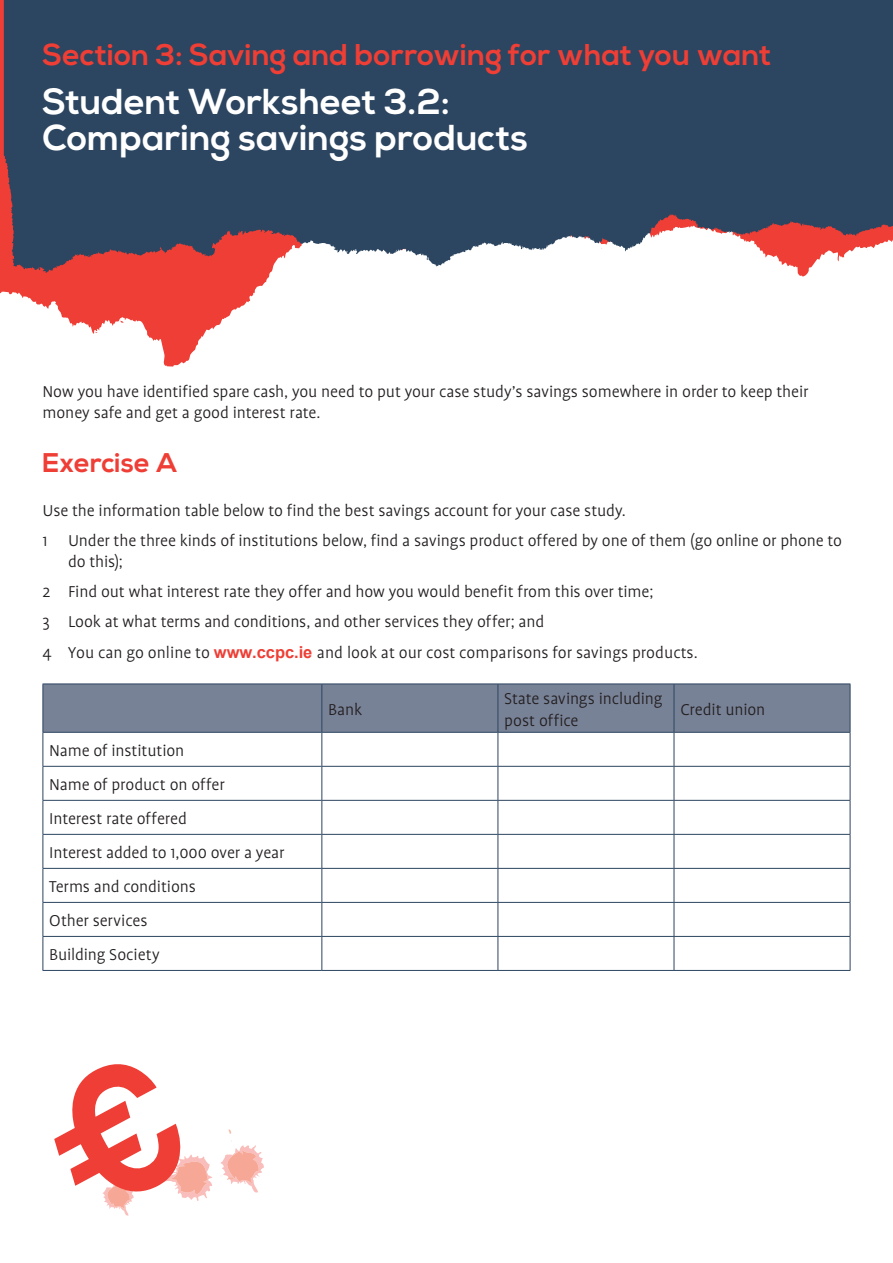
<style>
.page{position:relative;width:893px;height:1263px;background:#fff}
.page>*{position:absolute;margin:0;border:0;box-sizing:border-box;transform-origin:0 0}
.t1{font:700 36px/36px "Nexa";letter-spacing:.005em;color:#fff}
.t2{font:700 30px "Nexa";letter-spacing:.005em;color:#ee3e35}
.t3{font:700 27px "Nexa";color:#ee3e35}
.t4{font:300 18px/34px "Profile";letter-spacing:-.005em;color:#231f20}
.s1{font-family:"Arial";font-weight:700;font-size:16.5px;color:#ee3e35}
</style>
<div class="page">
<svg style="left:0;top:257px;width:808px;height:110px"></svg>
<svg style="left:4px;top:0;width:889px;height:273px;background:#435168"></svg>
<svg style="left:370px;top:233px;width:8px;height:7px"></svg>
<svg style="left:538px;top:221px;width:10px;height:5px"></svg>
<svg style="left:263px;top:220px;width:3px;height:4px"></svg>
<div style="left:44px;top:684px;width:806px;height:48px;background:#788297"></div>
<hr style="left:43px;top:684px;width:1px;height:48px;background:#2c4560">
<hr style="left:43px;top:683px;width:279px;height:1px;background:#2c4560">
<hr style="left:321px;top:684px;width:1px;height:48px;background:#2c4560">
<hr style="left:322px;top:683px;width:176px;height:1px;background:#2c4560">
<hr style="left:498px;top:684px;width:1px;height:48px;background:#2c4560">
<hr style="left:498px;top:683px;width:176px;height:1px;background:#2c4560">
<hr style="left:674px;top:684px;width:1px;height:48px;background:#2c4560">
<hr style="left:674px;top:683px;width:176px;height:1px;background:#2c4560">
<hr style="left:850px;top:684px;width:1px;height:48px;background:#2c4560">
<hr style="left:43px;top:733px;width:1px;height:33px;background:#2c4560">
<hr style="left:43px;top:732px;width:279px;height:1px;background:#2c4560">
<hr style="left:321px;top:733px;width:1px;height:33px;background:#2c4560">
<hr style="left:322px;top:732px;width:176px;height:1px;background:#2c4560">
<hr style="left:498px;top:733px;width:1px;height:33px;background:#2c4560">
<hr style="left:498px;top:732px;width:176px;height:1px;background:#2c4560">
<hr style="left:674px;top:733px;width:1px;height:33px;background:#2c4560">
<hr style="left:674px;top:732px;width:176px;height:1px;background:#2c4560">
<hr style="left:850px;top:733px;width:1px;height:33px;background:#2c4560">
<hr style="left:43px;top:767px;width:1px;height:33px;background:#2c4560">
<hr style="left:43px;top:766px;width:279px;height:1px;background:#2c4560">
<hr style="left:321px;top:767px;width:1px;height:33px;background:#2c4560">
<hr style="left:322px;top:766px;width:176px;height:1px;background:#2c4560">
<hr style="left:498px;top:767px;width:1px;height:33px;background:#2c4560">
<hr style="left:498px;top:766px;width:176px;height:1px;background:#2c4560">
<hr style="left:674px;top:767px;width:1px;height:33px;background:#2c4560">
<hr style="left:674px;top:766px;width:176px;height:1px;background:#2c4560">
<hr style="left:850px;top:767px;width:1px;height:33px;background:#2c4560">
<hr style="left:43px;top:801px;width:1px;height:33px;background:#2c4560">
<hr style="left:43px;top:800px;width:279px;height:1px;background:#2c4560">
<hr style="left:321px;top:801px;width:1px;height:33px;background:#2c4560">
<hr style="left:322px;top:800px;width:176px;height:1px;background:#2c4560">
<hr style="left:498px;top:800px;width:176px;height:1px;background:#2c4560">
<hr style="left:674px;top:800px;width:176px;height:1px;background:#2c4560">
<hr style="left:498px;top:801px;width:1px;height:33px;background:#2c4560">
<hr style="left:674px;top:801px;width:1px;height:33px;background:#2c4560">
<hr style="left:850px;top:801px;width:1px;height:33px;background:#2c4560">
<hr style="left:43px;top:835px;width:1px;height:33px;background:#2c4560">
<hr style="left:43px;top:869px;width:1px;height:33px;background:#2c4560">
<hr style="left:43px;top:903px;width:1px;height:33px;background:#2c4560">
<hr style="left:43px;top:937px;width:1px;height:33px;background:#2c4560">
<hr style="left:43px;top:834px;width:279px;height:1px;background:#2c4560">
<hr style="left:43px;top:868px;width:279px;height:1px;background:#2c4560">
<hr style="left:43px;top:902px;width:279px;height:1px;background:#2c4560">
<hr style="left:43px;top:936px;width:279px;height:1px;background:#2c4560">
<hr style="left:43px;top:970px;width:279px;height:1px;background:#2c4560">
<hr style="left:321px;top:835px;width:1px;height:33px;background:#2c4560">
<hr style="left:321px;top:869px;width:1px;height:33px;background:#2c4560">
<hr style="left:321px;top:903px;width:1px;height:33px;background:#2c4560">
<hr style="left:321px;top:937px;width:1px;height:33px;background:#2c4560">
<hr style="left:322px;top:834px;width:176px;height:1px;background:#2c4560">
<hr style="left:498px;top:834px;width:176px;height:1px;background:#2c4560">
<hr style="left:674px;top:834px;width:176px;height:1px;background:#2c4560">
<hr style="left:498px;top:835px;width:1px;height:33px;background:#2c4560">
<hr style="left:674px;top:835px;width:1px;height:33px;background:#2c4560">
<hr style="left:850px;top:835px;width:1px;height:33px;background:#2c4560">
<hr style="left:498px;top:869px;width:1px;height:33px;background:#2c4560">
<hr style="left:674px;top:869px;width:1px;height:33px;background:#2c4560">
<hr style="left:850px;top:869px;width:1px;height:33px;background:#2c4560">
<hr style="left:498px;top:903px;width:1px;height:33px;background:#2c4560">
<hr style="left:674px;top:903px;width:1px;height:33px;background:#2c4560">
<hr style="left:850px;top:903px;width:1px;height:33px;background:#2c4560">
<hr style="left:498px;top:937px;width:1px;height:33px;background:#2c4560">
<hr style="left:674px;top:937px;width:1px;height:33px;background:#2c4560">
<hr style="left:850px;top:937px;width:1px;height:33px;background:#2c4560">
<hr style="left:322px;top:868px;width:176px;height:1px;background:#2c4560">
<hr style="left:498px;top:868px;width:176px;height:1px;background:#2c4560">
<hr style="left:674px;top:868px;width:176px;height:1px;background:#2c4560">
<hr style="left:322px;top:902px;width:176px;height:1px;background:#2c4560">
<hr style="left:498px;top:902px;width:176px;height:1px;background:#2c4560">
<hr style="left:674px;top:902px;width:176px;height:1px;background:#2c4560">
<hr style="left:322px;top:936px;width:176px;height:1px;background:#2c4560">
<hr style="left:498px;top:936px;width:176px;height:1px;background:#2c4560">
<hr style="left:674px;top:936px;width:176px;height:1px;background:#2c4560">
<hr style="left:322px;top:970px;width:176px;height:1px;background:#2c4560">
<hr style="left:498px;top:970px;width:176px;height:1px;background:#2c4560">
<hr style="left:674px;top:970px;width:176px;height:1px;background:#2c4560">
<svg style="left:220px;top:1129px;width:44px;height:63px"></svg>
<svg style="left:54px;top:1064px;width:159px;height:151px"></svg>
<h2 class="t2" style="left:43px;top:37px;width:730px">Section 3: Saving and borrowing for what you want</h2>
<h1 class="t1" style="left:43px;top:85px;width:487px">Student Worksheet 3.2:<br>Comparing savings products</h1>
<p class="t4" style="left:43px;top:381px;width:767px;line-height:21.6px">Now you have identified spare cash, you need to put your case study’s savings somewhere in order to keep their money safe and get a good interest rate.</p>
<h3 class="t3" style="left:43px;top:447px;width:136px">Exercise A</h3>
<p class="t4" style="left:43px;top:495px;width:801px;line-height:30.2px">Use the information table below to find the best savings account for your case study.<br>1 Under the three kinds of institutions below, find a savings product offered by one of them (go online or phone to</p>
<p class="t4" style="left:43px;top:547px;width:657px;line-height:30.2px;text-indent:26px">do this);<br>2 Find out what interest rate they offer and how you would benefit from this over time;<br>3 Look at what terms and conditions, and other services they offer; and<br>4 You can go online to <span class="s1">www.ccpc.ie</span> and look at our cost comparisons for savings products.</p>
<p class="t4" style="left:49px;top:734px;width:237px">Name of institution<br>Name of product on offer<br>Interest rate offered<br>Interest added to 1,000 over a year<br>Terms and conditions<br>Other services<br>Building Society</p>
<p class="t4" style="left:328px;top:693px;width:35px">Bank</p>
<p class="t4" style="left:504px;top:688px;width:160px;line-height:21.6px">State savings including post office</p>
<p class="t4" style="left:680px;top:693px;width:86px">Credit union</p>
</div>
